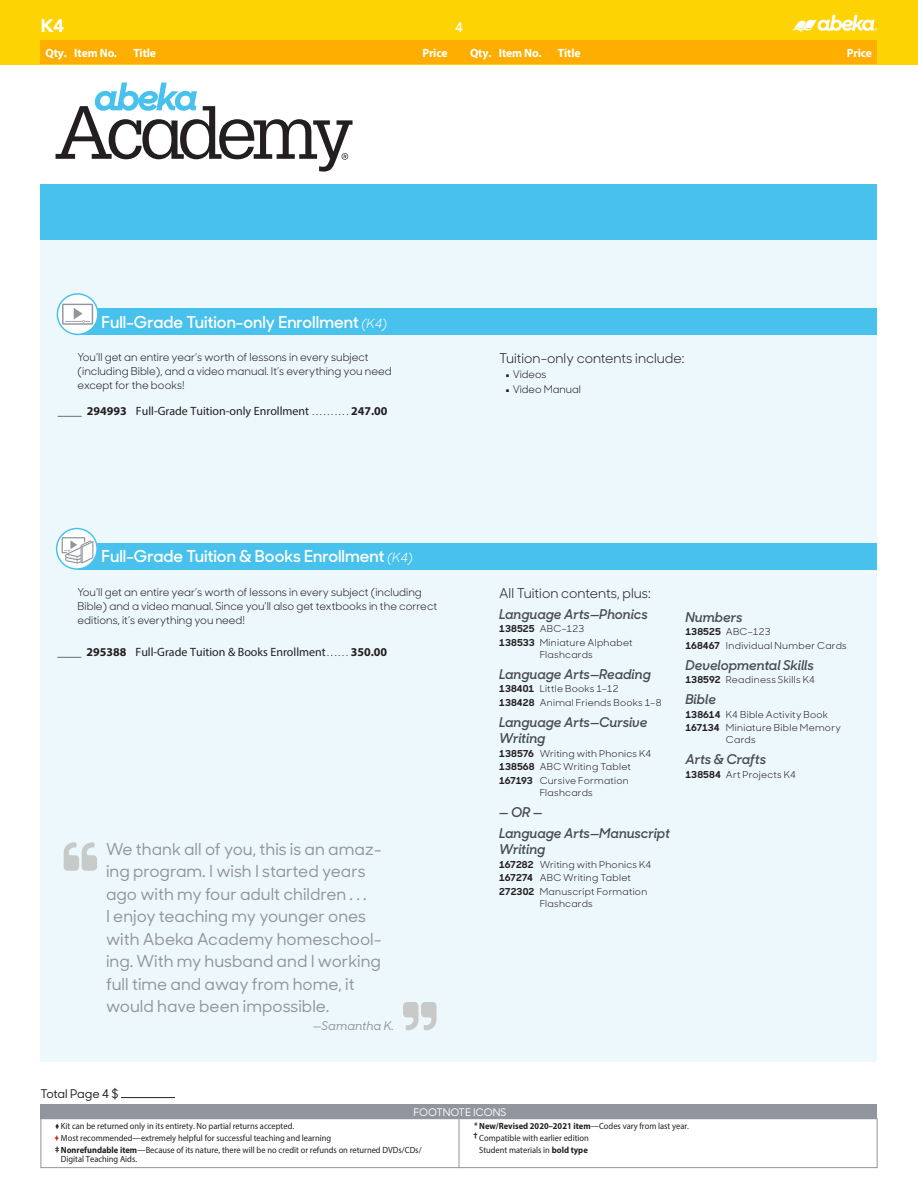
<style>
.page{position:relative;width:918px;height:1188px;background:#fff}
.page>*{position:absolute;margin:0;border:0;box-sizing:border-box;transform-origin:0 0}
._09_03_Page_Header_t{font:900 18px "Avenir";color:#fff}
.t1{font:500 16.5px/22.5px "Sharp Sans No 1";color:#91959d}
._05_01_Bar_text_whit{font:600 16.5px "Sharp Sans No 1";color:#fff}
._1_SUBHEAD_ABA_Subje{font:italic 600 13.5px/16.5px "Sharp Sans No 1";color:#464b54}
._04_07_Main_text_7_2{font:13.5px "Sharp Sans No 1";color:#231f20}
.t2{font:600 13.5px "Sharp Sans No 1";color:#fff}
._2_ITEMS_Regular_1_p{font:12px "Myriad Pro";color:#231f20}
.t3{font:700 12px "Myriad Pro";letter-spacing:-.01em;color:#fff}
.t4{font:italic 500 12px "Sharp Sans No 1";color:#91959d}
.t5{font:500 12px "Sharp Sans No 1";letter-spacing:-.015em;color:#231f20}
._07_07_Product_Descr{font:10.8px/14.2px "Sharp Sans No 1";color:#231f20}
.t6{font:10.5px "Sharp Sans No 1";color:#231f20}
.t7{font:500 10.5px "Sharp Sans No 1";color:#fff}
._2_KIT_Contents_w_SB{font:9.6px/12px "Sharp Sans No 1";letter-spacing:.03em;color:#231f20;text-align:center}
.t8{font:9px/12px "Myriad Pro";color:#231f20;scale:.94 1}
.t9{font:700 9px "Myriad Pro";color:#231f20;scale:.94 1}
.s1{font-weight:400;font-style:italic;font-size:12.75px}
.s2{font-weight:700}
.s3{font-size:9px}
.s4{font-size:5.25px}
.s5{color:#d1232a}
.s6{font-weight:400}
</style>
<div class="page">
<div style="left:0;top:0;width:918px;height:64px;background:#fed304"></div>
<div style="left:40px;top:40px;width:838px;height:24px;background:#fdae00"></div>
<div style="left:40px;top:185px;width:838px;height:56px;background:#48c2ec"></div>
<div style="left:40px;top:241px;width:838px;height:821px;background:#edf8fc"></div>
<div style="left:78px;top:308px;width:799px;height:27px;background:#48c2ec"></div>
<svg style="left:57px;top:294px;width:41px;height:40px"></svg>
<div style="left:57px;top:293px;width:42px;height:42px;border:2px solid #48c2ec;border-radius:50%"></div>
<svg style="left:62px;top:304px;width:31px;height:21px"></svg>
<svg style="left:56px;top:82px;width:297px;height:90px"></svg>
<div style="left:78px;top:543px;width:799px;height:27px;background:#48c2ec"></div>
<svg style="left:57px;top:529px;width:40px;height:40px"></svg>
<div style="left:56px;top:528px;width:42px;height:42px;border:2px solid #48c2ec;border-radius:50%"></div>
<svg style="left:62px;top:537px;width:31px;height:27px"></svg>
<svg style="left:64px;top:842px;width:33px;height:29px"></svg>
<svg style="left:403px;top:1002px;width:33px;height:28px"></svg>
<div style="left:40px;top:1118px;width:838px;height:50px;border:1px solid #91959d"></div>
<div style="left:40px;top:1104px;width:838px;height:15px;background:#91959d"></div>
<hr style="left:459px;top:1119px;width:1px;height:49px;background:#91959d">
<hr style="left:121px;top:1097px;width:54px;height:1px;background:#231f20">
<svg style="left:792px;top:15px;width:85px;height:17px"></svg>
<p class="_09_03_Page_Header_t" style="left:40px;top:15px;width:25px">K4</p>
<h3 class="t2" style="left:455px;top:17px;width:9px">4</h3>
<p class="t3" style="left:46px;top:45px;width:23px">Qty.</p>
<p class="t3" style="left:74px;top:45px;width:44px">Item No.</p>
<p class="t3" style="left:133px;top:45px;width:24px">Title</p>
<p class="t3" style="left:422px;top:45px;width:27px">Price</p>
<p class="t3" style="left:470px;top:45px;width:23px">Qty.</p>
<p class="t3" style="left:499px;top:45px;width:44px">Item No.</p>
<p class="t3" style="left:558px;top:45px;width:24px">Title</p>
<p class="t3" style="left:847px;top:45px;width:27px">Price</p>
<p class="_05_01_Bar_text_whit" style="left:102px;top:309px;width:287px">Full-Grade Tuition-only Enrollment <span class="s1">(K4)</span></p>
<p class="_07_07_Product_Descr" style="left:78px;top:349px;width:316px">You’ll get an entire year’s worth of lessons in every subject (including Bible), and a video manual. It’s everything you need except for the books!</p>
<p class="_2_ITEMS_Regular_1_p" style="left:87px;top:403px;width:302px"><span class="s2">294993</span> Full-Grade Tuition-only Enrollment <span class="s3">. . . . . . . . . .</span> <span class="s2">247.00</span></p>
<p class="_05_01_Bar_text_whit" style="left:102px;top:544px;width:313px">Full-Grade Tuition &amp; Books Enrollment <span class="s1">(K4)</span></p>
<p class="_07_07_Product_Descr" style="left:78px;top:584px;width:361px">You’ll get an entire year’s worth of lessons in every subject (including<br>Bible) and a video manual. Since you’ll also get textbooks in the correct editions, it’s everything you need!</p>
<p class="_2_ITEMS_Regular_1_p" style="left:87px;top:645px;width:302px"><span class="s2">295388</span> Full-Grade Tuition &amp; Books Enrollment <span class="s3">. . . . . .</span> <span class="s2">350.00</span></p>
<p class="t1" style="left:106px;top:837px;width:277px">We thank all of you, this is an amaz&shy;ing program. I wish I started years ago with my four adult children . . .<br>I enjoy teaching my younger ones with Abeka Academy homeschool&shy;ing. With my husband and I working full time and away from home, it would have been impossible.</p>
<p class="t4" style="left:313px;top:1017px;width:82px">—Samantha K.</p>
<p class="t5" style="left:40px;top:1085px;width:80px">Total Page 4 $</p>
<p class="_04_07_Main_text_7_2" style="left:499px;top:348px;width:187px">Tuition-only contents include:</p>
<p class="t6" style="left:506px;top:366px;width:42px"><span class="s4">▪</span> Videos</p>
<p class="t6" style="left:506px;top:381px;width:76px"><span class="s4">▪</span> Video Manual</p>
<p class="_04_07_Main_text_7_2" style="left:499px;top:582px;width:153px">All Tuition contents, plus:</p>
<p class="_1_SUBHEAD_ABA_Subje" style="left:499px;top:606px;width:150px">Language Arts—Phonics</p>
<p class="_2_KIT_Contents_w_SB" style="left:499px;top:622px;width:87px"><span class="s2">138525</span> ABC–123</p>
<p class="_2_KIT_Contents_w_SB" style="left:499px;top:636px;width:135px"><span class="s2">138533</span> Miniature Alphabet<br>Flashcards</p>
<p class="_1_SUBHEAD_ABA_Subje" style="left:499px;top:666px;width:153px">Language Arts—Reading</p>
<p class="_2_KIT_Contents_w_SB" style="left:499px;top:682px;width:121px"><span class="s2">138401</span> Little Books 1–12</p>
<p class="_2_KIT_Contents_w_SB" style="left:499px;top:696px;width:164px"><span class="s2">138428</span> Animal Friends Books 1–8</p>
<p class="_1_SUBHEAD_ABA_Subje" style="left:499px;top:714px;width:150px">Language Arts—Cursive<br>Writing</p>
<p class="_2_KIT_Contents_w_SB" style="left:499px;top:747px;width:154px"><span class="s2">138576</span> Writing with Phonics K4</p>
<p class="_2_KIT_Contents_w_SB" style="left:499px;top:760px;width:133px"><span class="s2">138568</span> ABC Writing Tablet</p>
<p class="_2_KIT_Contents_w_SB" style="left:499px;top:774px;width:131px"><span class="s2">167193</span> Cursive Formation<br>Flashcards</p>
<p class="_1_SUBHEAD_ABA_Subje" style="left:499px;top:804px;width:45px">— OR —</p>
<p class="_1_SUBHEAD_ABA_Subje" style="left:499px;top:825px;width:172px">Language Arts—Manuscript<br>Writing</p>
<p class="_2_KIT_Contents_w_SB" style="left:499px;top:858px;width:154px"><span class="s2">167282</span> Writing with Phonics K4</p>
<p class="_2_KIT_Contents_w_SB" style="left:499px;top:871px;width:133px"><span class="s2">167274</span> ABC Writing Tablet</p>
<p class="_2_KIT_Contents_w_SB" style="left:540px;top:885px;width:109px;text-align:left;text-indent:-40px"><span class="s2">272302</span> Manuscript Formation<br>Flashcards</p>
<p class="_1_SUBHEAD_ABA_Subje" style="left:685px;top:608px;width:58px">Numbers</p>
<p class="_2_KIT_Contents_w_SB" style="left:685px;top:625px;width:87px"><span class="s2">138525</span> ABC–123</p>
<p class="_2_KIT_Contents_w_SB" style="left:685px;top:639px;width:163px"><span class="s2">168467</span> Individual Number Cards</p>
<p class="_1_SUBHEAD_ABA_Subje" style="left:685px;top:656px;width:130px">Developmental Skills</p>
<p class="_2_KIT_Contents_w_SB" style="left:685px;top:673px;width:131px"><span class="s2">138592</span> Readiness Skills K4</p>
<p class="_1_SUBHEAD_ABA_Subje" style="left:685px;top:691px;width:32px">Bible</p>
<p class="_2_KIT_Contents_w_SB" style="left:685px;top:708px;width:144px"><span class="s2">138614</span> K4 Bible Activity Book</p>
<p class="_2_KIT_Contents_w_SB" style="left:726px;top:721px;width:117px;text-align:left;text-indent:-40px"><span class="s2">167134</span> Miniature Bible Memory<br>Cards</p>
<p class="_1_SUBHEAD_ABA_Subje" style="left:685px;top:751px;width:82px">Arts &amp; Crafts</p>
<p class="_2_KIT_Contents_w_SB" style="left:685px;top:768px;width:112px"><span class="s2">138584</span> Art Projects K4</p>
<p class="t7" style="left:413px;top:1104px;width:95px">FOOTNOTE ICONS</p>
<p class="t8" style="left:55px;top:1120px;width:392px"><sup>Y</sup> Kit can be returned only in its entirety. No partial returns accepted.<br><span class="s5">✦</span> Most recommended—extremely helpful for successful teaching and learning<br><sup>‡</sup> <span class="s2">Nonrefundable item</span>—Because of its nature, there will be no credit or refunds on returned DVDs/CDs/</p>
<p class="t8" style="left:61px;top:1153px;width:83px">Digital Teaching Aids.</p>
<p class="t9" style="left:474px;top:1120px;width:230px"><sup>*</sup> New/Revised 2020–2021 item<span class="s6">—Codes vary from last year.</span></p>
<p class="t8" style="left:474px;top:1132px;width:124px"><sup>†</sup> Compatible with earlier edition</p>
<p class="t8" style="left:479px;top:1144px;width:117px">Student materials in <span class="s2">bold type</span></p>
</div>
